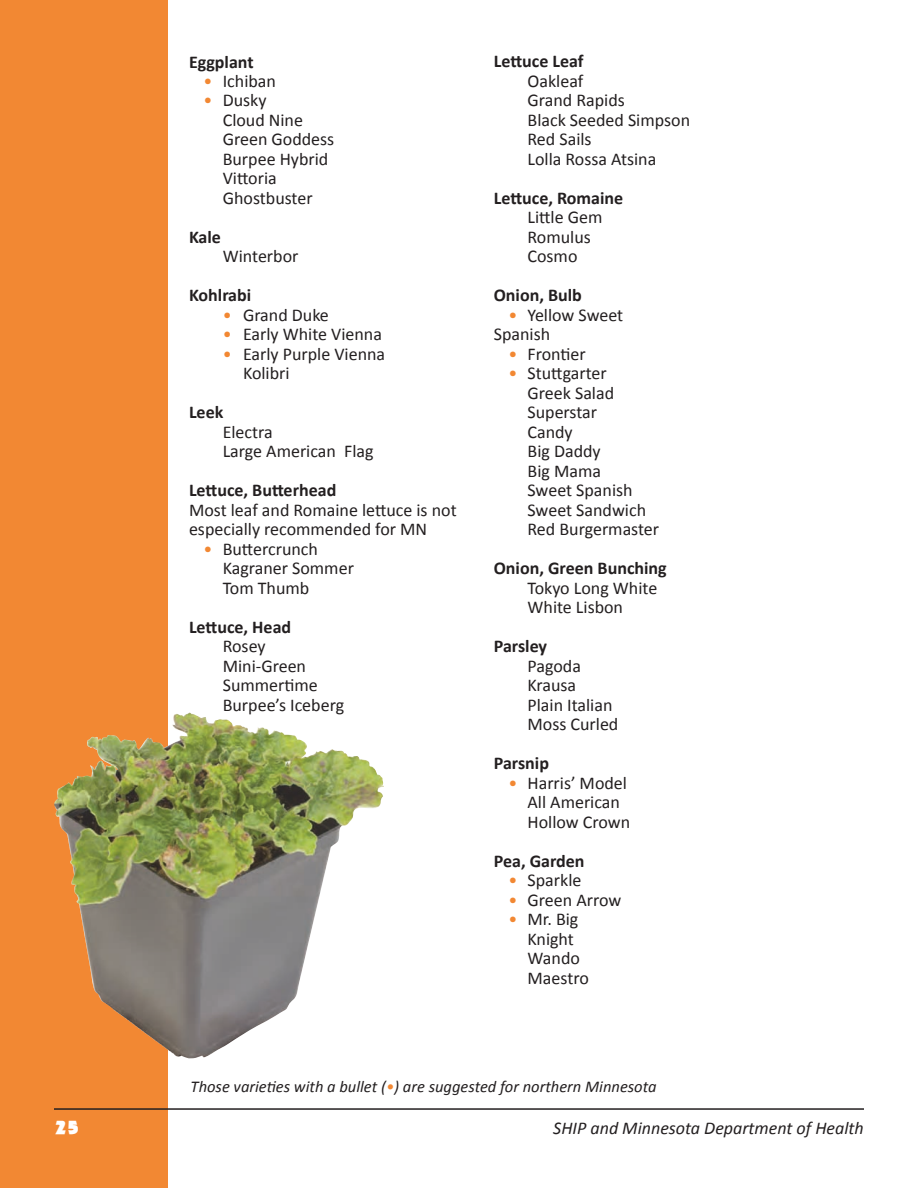
<style>
.page{position:relative;width:918px;height:1188px;background:#fff}
.page>*{position:absolute;margin:0;border:0;box-sizing:border-box;transform-origin:0 0}
.t1{font:18px/19.5px "Calibri";color:#231f20}
.t2{font:700 18px "Calibri";color:#231f20}
.t3{font:italic 18px "Calibri";color:#231f20}
.t4{font:18px "Thimba Display S Si";color:#fff}
.t5{font:italic 16.5px "Calibri";color:#231f20}
.s1{color:#f28833}
</style>
<div class="page">
<div style="left:0;top:0;width:168px;height:1188px;background:#f28833"></div>
<hr style="left:54px;top:1108px;width:810px;height:2px;background:#231f20">
<img style="left:54px;top:712px;width:330px;height:346px">
<p class="t2" style="left:189px;top:50px;width:66px">Eggplant</p>
<p class="t1" style="left:204px;top:73px;width:74px"><span class="s1">•</span> Ichiban</p>
<p class="t1" style="left:223px;top:92px;width:113px;text-indent:-19px"><span class="s1">•</span> Dusky<br>Cloud Nine<br>Green Goddess<br>Burpee Hybrid<br>Vittoria<br>Ghostbuster</p>
<p class="t2" style="left:189px;top:226px;width:33px">Kale</p>
<p class="t1" style="left:223px;top:248px;width:77px">Winterbor</p>
<p class="t2" style="left:189px;top:284px;width:64px">Kohlrabi</p>
<p class="t1" style="left:223px;top:307px;width:108px"><span class="s1">•</span> Grand Duke</p>
<p class="t1" style="left:223px;top:326px;width:161px"><span class="s1">•</span> Early White Vienna</p>
<p class="t1" style="left:243px;top:346px;width:144px;text-indent:-20px"><span class="s1">•</span> Early Purple Vienna<br>Kolibri</p>
<p class="t2" style="left:189px;top:401px;width:36px">Leek</p>
<p class="t1" style="left:223px;top:424px;width:152px">Electra<br>Large American Flag</p>
<p class="t2" style="left:189px;top:479px;width:149px">Lettuce, Butterhead</p>
<p class="t1" style="left:189px;top:502px;width:269px">Most leaf and Romaine lettuce is not especially recommended for MN</p>
<p class="t1" style="left:223px;top:541px;width:133px;text-indent:-19px"><span class="s1">•</span> Buttercrunch<br>Kagraner Sommer<br>Tom Thumb</p>
<p class="t2" style="left:189px;top:616px;width:104px">Lettuce, Head</p>
<p class="t1" style="left:223px;top:638px;width:123px">Rosey<br>Mini-Green<br>Summertime<br>Burpee’s Iceberg</p>
<p class="t2" style="left:494px;top:50px;width:91px">Lettuce Leaf</p>
<p class="t1" style="left:528px;top:73px;width:164px">Oakleaf<br>Grand Rapids<br>Black Seeded Simpson<br>Red Sails<br>Lolla Rossa Atsina</p>
<p class="t2" style="left:494px;top:187px;width:131px">Lettuce, Romaine</p>
<p class="t1" style="left:528px;top:209px;width:76px">Little Gem<br>Romulus<br>Cosmo</p>
<p class="t2" style="left:494px;top:284px;width:90px">Onion, Bulb</p>
<p class="t1" style="left:494px;top:307px;width:131px;text-indent:15px"><span class="s1">•</span> Yellow Sweet<br>Spanish</p>
<p class="t1" style="left:508px;top:346px;width:79px"><span class="s1">•</span> Frontier</p>
<p class="t1" style="left:528px;top:365px;width:133px;text-indent:-19px"><span class="s1">•</span> Stuttgarter<br>Greek Salad<br>Superstar<br>Candy<br>Big Daddy<br>Big Mama<br>Sweet Spanish<br>Sweet Sandwich<br>Red Burgermaster</p>
<p class="t2" style="left:494px;top:557px;width:175px">Onion, Green Bunching</p>
<p class="t1" style="left:528px;top:580px;width:131px">Tokyo Long White<br>White Lisbon</p>
<p class="t2" style="left:494px;top:635px;width:55px">Parsley</p>
<p class="t1" style="left:528px;top:658px;width:92px">Pagoda<br>Krausa<br>Plain Italian<br>Moss Curled</p>
<p class="t2" style="left:494px;top:752px;width:57px">Parsnip</p>
<p class="t1" style="left:528px;top:775px;width:104px;text-indent:-19px"><span class="s1">•</span> Harris’ Model<br>All American<br>Hollow Crown</p>
<p class="t2" style="left:494px;top:850px;width:92px">Pea, Garden</p>
<p class="t1" style="left:508px;top:872px;width:75px"><span class="s1">•</span> Sparkle</p>
<p class="t1" style="left:508px;top:891px;width:114px"><span class="s1">•</span> Green Arrow</p>
<p class="t1" style="left:528px;top:911px;width:63px;text-indent:-19px"><span class="s1">•</span> Mr. Big<br>Knight<br>Wando<br>Maestro</p>
<p class="t5" style="left:191px;top:1080px;width:467px">Those varieties with a bullet (<span class="s1">•</span>) are suggested for northern Minnesota</p>
<p class="t4" style="left:54px;top:1118px;width:27px">25</p>
<p class="t3" style="left:553px;top:1120px;width:312px">SHIP and Minnesota Department of Health</p>
</div>
